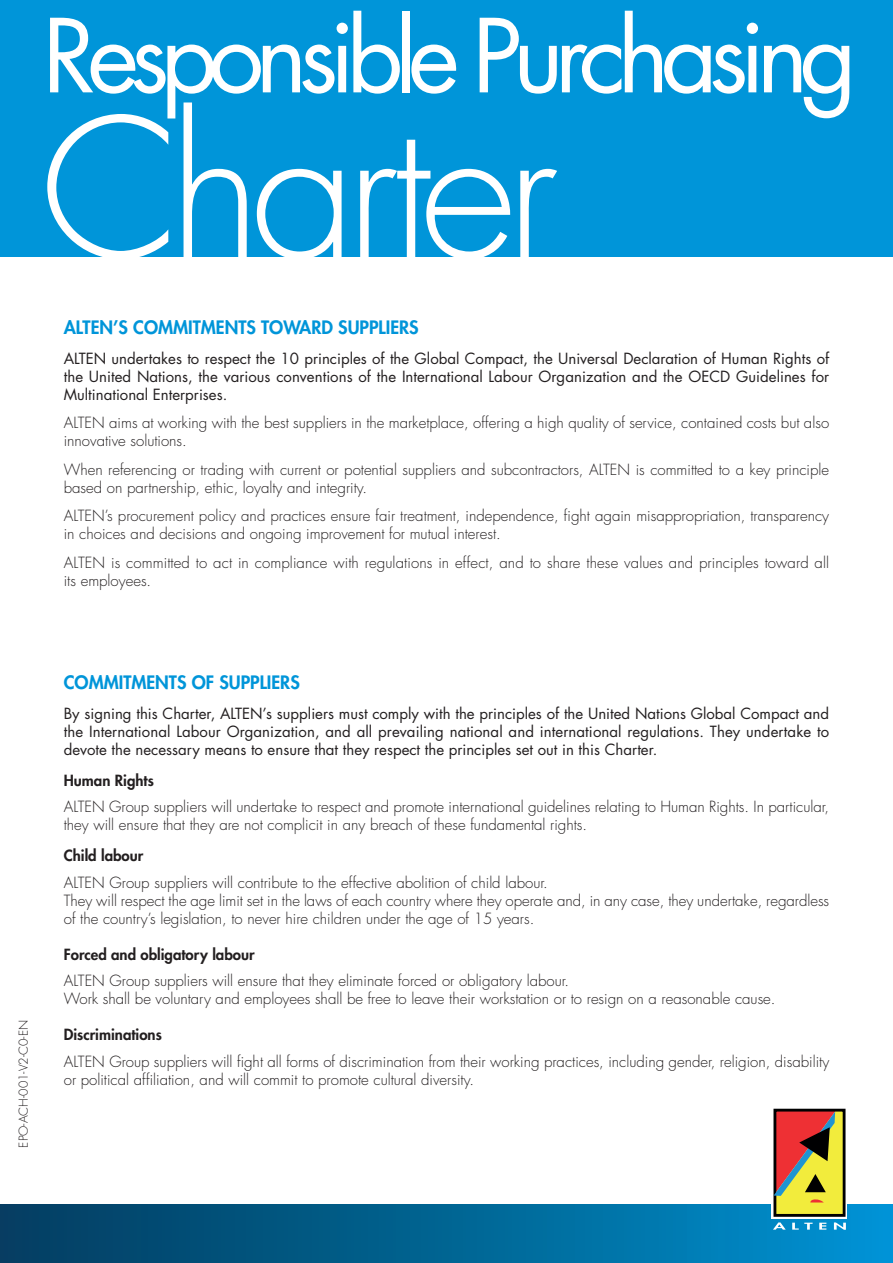
<style>
.page{position:relative;width:893px;height:1263px;background:#fff}
.page>*{position:absolute;margin:0;border:0;box-sizing:border-box;transform-origin:0 0}
.t1{font:300 187.95px "Futura Std";letter-spacing:-.055em;color:#fff}
.t2{font:99px "Futura Std";letter-spacing:-.09em;color:#fff}
.t3{font:800 18px "Futura Std";color:#0095d9}
.t4{font:300 15px/18px "Futura Std";color:#231f20}
.t5{font:15px/18px "Futura Std";color:#231f20;text-align:justify}
.t6{font:800 15px "Futura Std";color:#231f20}
.t7{font:300 12px "Futura Std";color:#231f20}
</style>
<div class="page">
<div style="left:0;top:0;width:893px;height:257px;background:#0095d9"></div>
<div style="left:0;top:1205px;width:893px;height:58px;background:linear-gradient(to right,#033b5c,#0091d1)"></div>
<svg style="left:772px;top:1108px;width:75px;height:122px;background:#aa884f"></svg>
<h2 class="t2" style="left:43px;top:11px;width:816px">Responsible Purchasing</h2>
<h1 class="t1" style="left:41px;top:102px;width:519px">Charter</h1>
<p class="t3" style="left:64px;top:318px;width:356px">ALTEN’S COMMITMENTS TOWARD SUPPLIERS</p>
<p class="t5" style="left:64px;top:350px;width:767px">ALTEN undertakes to respect the 10 principles of the Global Compact, the Universal Declaration of Human Rights of the United Nations, the various conventions of the International Labour Organization and the OECD Guidelines for Multinational Enterprises.</p>
<p class="t4" style="left:64px;top:415px;width:767px">ALTEN aims at working with the best suppliers in the marketplace, offering a high quality of service, contained costs but also innovative solutions.</p>
<p class="t4" style="left:64px;top:462px;width:767px">When referencing or trading with current or potential suppliers and subcontractors, ALTEN is committed to a key principle based on partnership, ethic, loyalty and integrity.</p>
<p class="t4" style="left:64px;top:508px;width:767px">ALTEN’s procurement policy and practices ensure fair treatment, independence, fight again misappropriation, transparency in choices and decisions and ongoing improvement for mutual interest.</p>
<p class="t4" style="left:64px;top:555px;width:767px">ALTEN is committed to act in compliance with regulations in effect, and to share these values and principles toward all its employees.</p>
<p class="t7" style="left:18px;top:1147px;width:129px;rotate:-90deg">EPO-ACH-001-V2-C0-EN</p>
<p class="t3" style="left:64px;top:674px;width:238px">COMMITMENTS OF SUPPLIERS</p>
<p class="t5" style="left:64px;top:706px;width:767px">By signing this Charter, ALTEN’s suppliers must comply with the principles of the United Nations Global Compact and the International Labour Organization, and all prevailing national and international regulations. They undertake to devote the necessary means to ensure that they respect the principles set out in this Charter.</p>
<p class="t6" style="left:64px;top:773px;width:92px">Human Rights</p>
<p class="t4" style="left:64px;top:799px;width:767px">ALTEN Group suppliers will undertake to respect and promote international guidelines relating to Human Rights. In particular, they will ensure that they are not complicit in any breach of these fundamental rights.</p>
<p class="t6" style="left:64px;top:848px;width:81px">Child labour</p>
<p class="t4" style="left:64px;top:874px;width:767px">ALTEN Group suppliers will contribute to the effective abolition of child labour.<br>They will respect the age limit set in the laws of each country where they operate and, in any case, they undertake, regardless of the country’s legislation, to never hire children under the age of 15 years.</p>
<p class="t6" style="left:64px;top:947px;width:192px">Forced and obligatory labour</p>
<p class="t4" style="left:64px;top:973px;width:713px">ALTEN Group suppliers will ensure that they eliminate forced or obligatory labour.<br>Work shall be voluntary and employees shall be free to leave their workstation or to resign on a reasonable cause.</p>
<p class="t6" style="left:64px;top:1027px;width:100px">Discriminations</p>
<p class="t4" style="left:64px;top:1053px;width:767px">ALTEN Group suppliers will fight all forms of discrimination from their working practices, including gender, religion, disability or political affiliation, and will commit to promote cultural diversity.</p>
</div>
